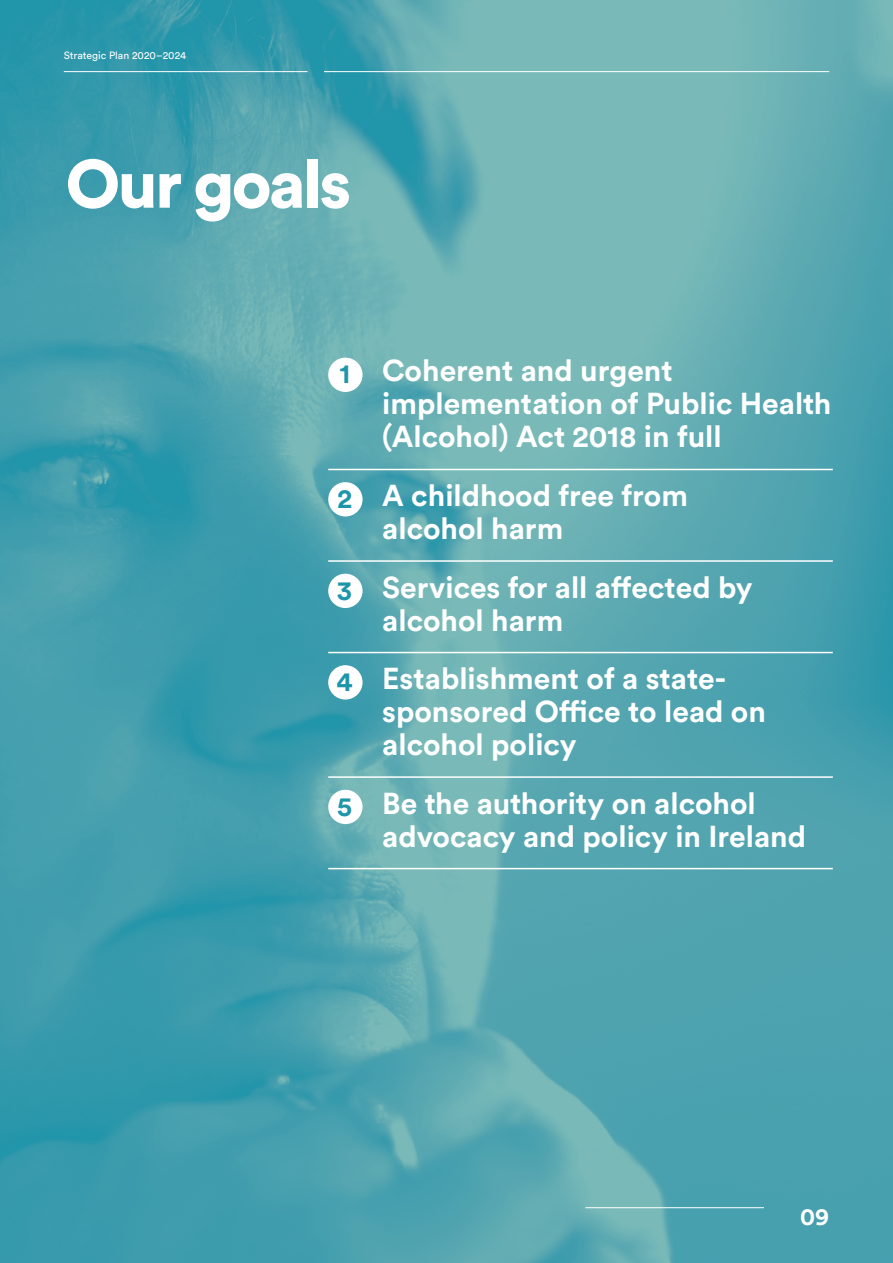
<style>
.page{position:relative;width:893px;height:1263px;background:#fff}
.page>*{position:absolute;margin:0;border:0;box-sizing:border-box;transform-origin:0 0}
.t1{font:900 67.5px "Circular Std";letter-spacing:-.04em;color:#fff}
.t2{font:700 30px/33px "Circular Std";color:#fff}
.t3{font:700 24px "Circular Std";color:#fff}
.t4{font:10.5px "Circular Std";color:#fff}
.s1{font-size:27px;color:#1e95a9}
</style>
<div class="page">
<img style="left:0;top:0;width:893px;height:1263px">
<hr style="left:328px;top:469px;width:505px;height:1px;background:#fff">
<hr style="left:328px;top:560px;width:505px;height:2px;background:#fff">
<hr style="left:328px;top:652px;width:505px;height:1px;background:#fff">
<hr style="left:328px;top:776px;width:505px;height:2px;background:#fff">
<hr style="left:328px;top:868px;width:505px;height:1px;background:#fff">
<div style="left:328px;top:358px;width:35px;height:34px;background:#fff;border-radius:50%"></div>
<div style="left:328px;top:482px;width:35px;height:34px;background:#fff;border-radius:50%"></div>
<div style="left:328px;top:574px;width:35px;height:34px;background:#fff;border-radius:50%"></div>
<div style="left:328px;top:665px;width:35px;height:34px;background:#fff;border-radius:50%"></div>
<div style="left:328px;top:790px;width:35px;height:34px;background:#fff;border-radius:50%"></div>
<hr style="left:324px;top:71px;width:505px;height:1px;background:#fff">
<hr style="left:64px;top:71px;width:244px;height:1px;background:#fff">
<hr style="left:585px;top:1207px;width:179px;height:1px;background:#fff">
<p class="t4" style="left:64px;top:49px;width:124px">Strategic Plan 2020–2024</p>
<h1 class="t1" style="left:66px;top:139px;width:287px">Our goals</h1>
<p class="t2" style="left:382px;top:354px;width:451px;text-indent:-43px"><span class="s1">1</span> Coherent and urgent implementation of Public Health (Alcohol) Act 2018 in full</p>
<p class="t2" style="left:382px;top:478px;width:307px;text-indent:-45px"><span class="s1">2</span> A childhood free from alcohol harm</p>
<p class="t2" style="left:382px;top:570px;width:372px;text-indent:-45px"><span class="s1">3</span> Services for all affected by alcohol harm</p>
<p class="t2" style="left:382px;top:661px;width:385px;text-indent:-46px"><span class="s1">4</span> Establishment of a state&shy;sponsored Office to lead on alcohol policy</p>
<p class="t2" style="left:382px;top:786px;width:425px;text-indent:-45px"><span class="s1">5</span> Be the authority on alcohol advocacy and policy in Ireland</p>
<p class="t3" style="left:800px;top:1201px;width:30px">09</p>
</div>
